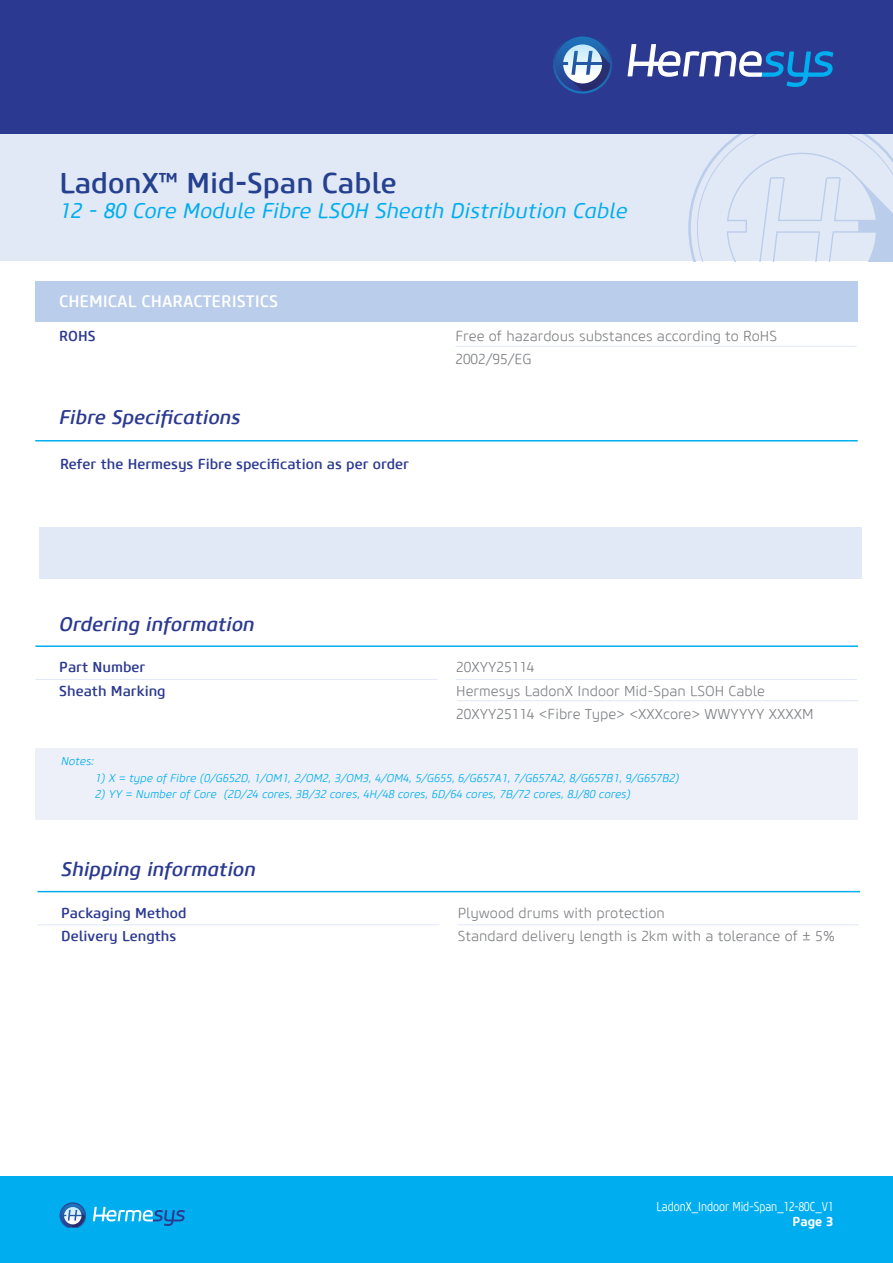
<style>
.page{position:relative;width:893px;height:1263px;background:#fff}
.page>*{position:absolute;margin:0;border:0;box-sizing:border-box;transform-origin:0 0}
.t1{font:500 28.5px "Core Sans M55";color:#25408f}
.t2{font:italic 21px "Core Sans M45";color:#00aeef}
.t3{font:italic 500 19.5px "Core Sans M55";color:#2b3990}
.t4{font:500 16.5px "Core Sans M55";color:#fff}
.t5{font:300 14.25px/23.2px "Core Sans M35";color:#808285}
.t6{font:500 14.25px/23.2px "Core Sans M55";color:#2b3990}
.t7{font:300 12.75px "Core Sans M37 Cn";color:#fff}
.t8{font:700 12.75px "Core Sans M65";color:#fff}
.t9{font:italic 300 11.25px "Core Sans M35";color:#00aeef}
</style>
<div class="page">
<div style="left:0;top:123px;width:893px;height:138px;background:#e1e8f6"></div>
<div style="left:0;top:1177px;width:893px;height:86px;background:#00aeef"></div>
<svg style="left:93px;top:1207px;width:92px;height:19px"></svg>
<svg style="left:60px;top:1202px;width:26px;height:25px"></svg>
<svg style="left:688px;top:134px;width:205px;height:127px"></svg>
<div style="left:0;top:0;width:893px;height:134px;background:#2b3990"></div>
<svg style="left:628px;top:44px;width:205px;height:43px"></svg>
<svg style="left:553px;top:36px;width:59px;height:58px"></svg>
<div style="left:35px;top:281px;width:823px;height:40px;background:#bacdea"></div>
<hr style="left:455px;top:346px;width:402px;height:1px;background:#e1e8f6">
<hr style="left:35px;top:440px;width:823px;height:1px;background:#00aeef">
<hr style="left:35px;top:645px;width:823px;height:2px;background:#00aeef">
<hr style="left:37px;top:891px;width:823px;height:1px;background:#00aeef">
<hr style="left:35px;top:679px;width:403px;height:1px;background:#e1e8f6">
<hr style="left:37px;top:924px;width:402px;height:1px;background:#e1e8f6">
<hr style="left:456px;top:679px;width:401px;height:1px;background:#e1e8f6">
<hr style="left:457px;top:924px;width:402px;height:1px;background:#e1e8f6">
<hr style="left:457px;top:700px;width:401px;height:1px;background:#e1e8f6">
<div style="left:39px;top:527px;width:823px;height:51px;background:#e1e8f6"></div>
<div style="left:35px;top:748px;width:823px;height:71px;background:#eef0f9"></div>
<h1 class="t1" style="left:60px;top:165px;width:339px">LadonX™ Mid-Span Cable</h1>
<h2 class="t2" style="left:60px;top:198px;width:570px">12 - 80 Core Module Fibre LSOH Sheath Distribution Cable</h2>
<p class="t4" style="left:59px;top:291px;width:221px">CHEMICAL CHARACTERISTICS</p>
<p class="t6" style="left:59px;top:325px;width:38px">ROHS</p>
<p class="t5" style="left:455px;top:325px;width:323px">Free of hazardous substances according to RoHS<br>2002/95/EG</p>
<h3 class="t3" style="left:59px;top:405px;width:183px">Fibre Specifications</h3>
<p class="t6" style="left:60px;top:453px;width:351px">Refer the Hermesys Fibre specification as per order</p>
<h3 class="t3" style="left:59px;top:611px;width:197px">Ordering information</h3>
<p class="t6" style="left:59px;top:656px;width:108px">Part Number<br>Sheath Marking</p>
<p class="t9" style="left:61px;top:754px;width:34px">Notes:</p>
<p class="t5" style="left:456px;top:656px;width:359px">20XYY25114<br>Hermesys LadonX Indoor Mid-Span LSOH Cable<br>20XYY25114 &lt;Fibre Type&gt; &lt;XXXcore&gt; WWYYYY XXXXM</p>
<p class="t9" style="left:95px;top:771px;width:586px">1) X = type of Fibre (0/G652D, 1/OM1, 2/OM2, 3/OM3, 4/OM4, 5/G655, 6/G657A1, 7/G657A2, 8/G657B1, 9/G657B2)</p>
<p class="t9" style="left:95px;top:787px;width:537px">2) YY = Number of Core (2D/24 cores, 3B/32 cores, 4H/48 cores, 6D/64 cores, 7B/72 cores, 8J/80 cores)</p>
<h3 class="t3" style="left:61px;top:857px;width:196px">Shipping information</h3>
<p class="t6" style="left:61px;top:901px;width:127px">Packaging Method<br>Delivery Lengths</p>
<p class="t5" style="left:458px;top:901px;width:379px">Plywood drums with protection<br>Standard delivery length is 2km with a tolerance of ± 5%</p>
<p class="t7" style="left:656px;top:1199px;width:178px">LadonX_Indoor Mid-Span_12-80C_V1</p>
<p class="t8" style="left:792px;top:1214px;width:42px">Page 3</p>
</div>
